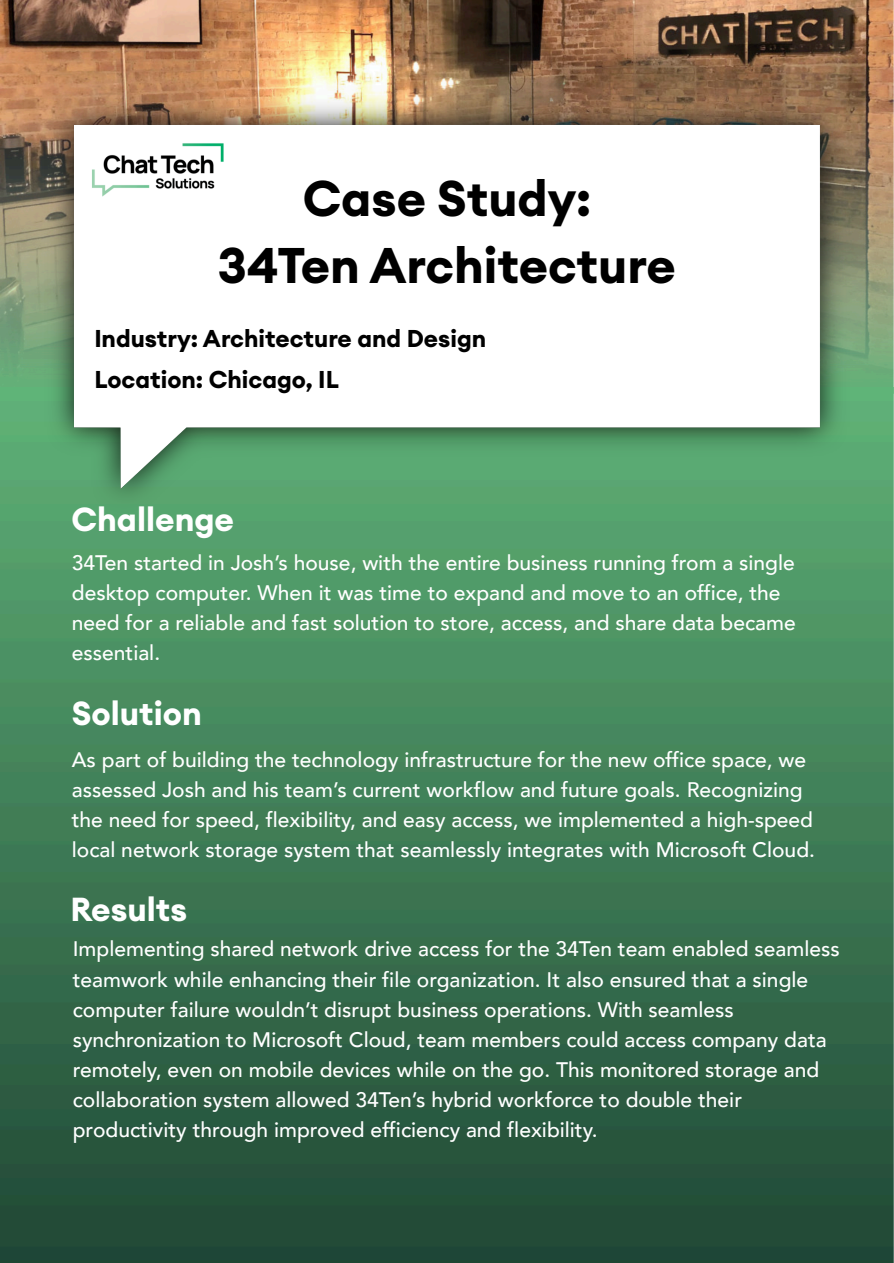
<style>
.page{position:relative;width:894px;height:1263px;background:#fff}
.page>*{position:absolute;margin:0;border:0;box-sizing:border-box;transform-origin:0 0}
.t1{font:700 49.35px/67.8px "Euclid Circular A";color:#000;text-align:center}
.t2{font:700 32.85px "Euclid Circular A";color:#fff}
.t3{font:700 24px "Euclid Circular A";color:#000}
.t4{font:500 21px/30.2px "Avenir";color:#fff}
</style>
<div class="page">
<img style="left:0;top:0;width:893px;height:388px">
<img style="left:0;top:388px;width:893px;height:875px">
<img style="left:44px;top:95px;width:805px;height:418px">
<h1 class="t1" style="left:218px;top:170px;width:459px">Case Study:<br>34Ten Architecture</h1>
<p class="t3" style="left:94px;top:329px;width:393px">Industry: Architecture and Design</p>
<p class="t3" style="left:94px;top:370px;width:246px">Location: Chicago, IL</p>
<h2 class="t2" style="left:72px;top:507px;width:164px">Challenge</h2>
<p class="t4" style="left:72px;top:548px;width:725px">34Ten started in Josh’s house, with the entire business running from a single desktop computer. When it was time to expand and move to an office, the need for a reliable and fast solution to store, access, and share data became essential.</p>
<h2 class="t2" style="left:72px;top:701px;width:131px">Solution</h2>
<p class="t4" style="left:72px;top:745px;width:744px">As part of building the technology infrastructure for the new office space, we assessed Josh and his team’s current workflow and future goals. Recognizing the need for speed, flexibility, and easy access, we implemented a high-speed local network storage system that seamlessly integrates with Microsoft Cloud.</p>
<h2 class="t2" style="left:70px;top:897px;width:118px">Results</h2>
<p class="t4" style="left:73px;top:935px;width:768px">Implementing shared network drive access for the 34Ten team enabled seamless teamwork while enhancing their file organization. It also ensured that a single computer failure wouldn’t disrupt business operations. With seamless synchronization to Microsoft Cloud, team members could access company data remotely, even on mobile devices while on the go. This monitored storage and collaboration system allowed 34Ten’s hybrid workforce to double their productivity through improved efficiency and flexibility.</p>
</div>
